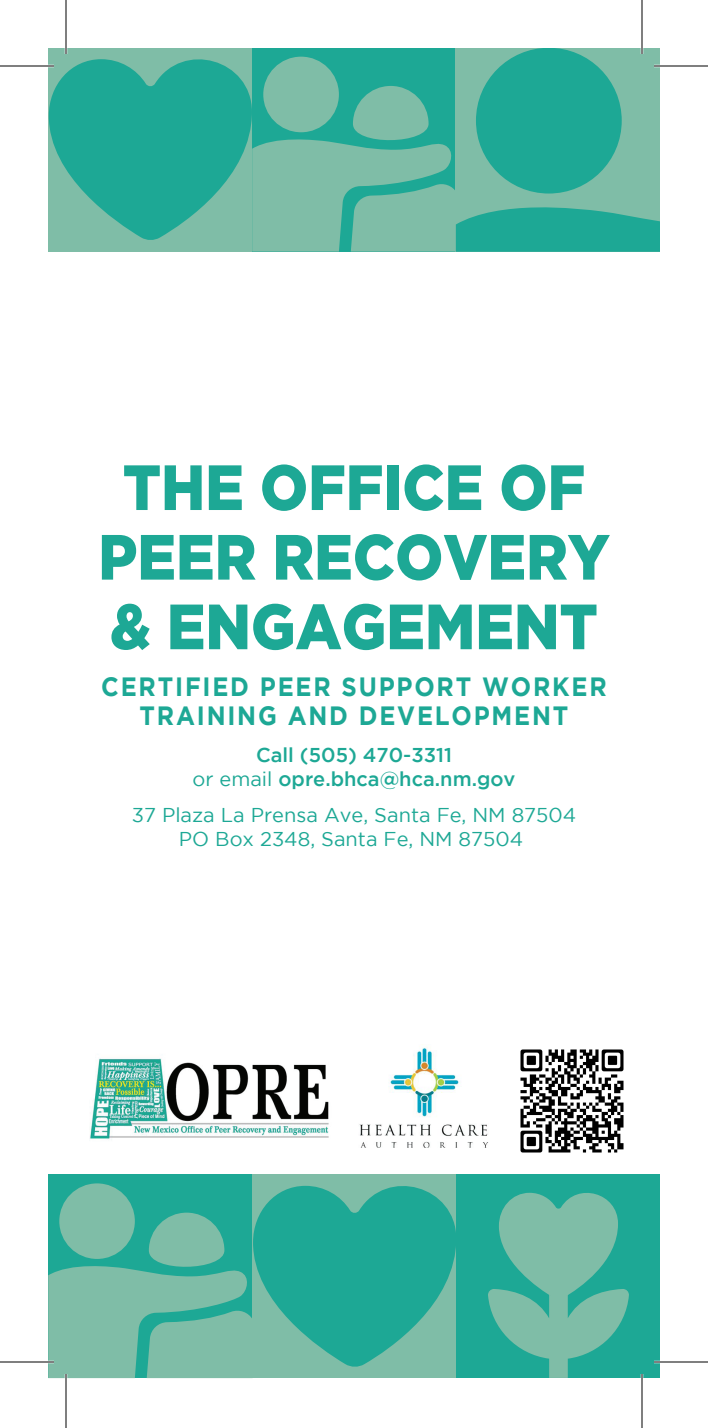
<style>
.page{position:relative;width:708px;height:1428px;background:#fff}
.page>*{position:absolute;margin:0;border:0;box-sizing:border-box;transform-origin:0 0}
.t1{font:900 63.8px/69.6px "Gotham";color:#1da895;text-align:center;scale:.91 1}
.t2{font:700 26.4px/28.8px "Gotham";letter-spacing:.075em;color:#1da895;text-align:center;scale:.91 1}
.t3{font:20px/24px "Gotham";color:#1da895;text-align:center}
.t4{font:500 20px/24px "Gotham";color:#1da895;text-align:center}
.s1{font-weight:400}
</style>
<div class="page">
<img style="left:90px;top:1058px;width:239px;height:82px">
<img style="left:520px;top:1049px;width:104px;height:104px">
<svg style="left:49px;top:48px;width:611px;height:204px"></svg>
<img style="left:359px;top:1047px;width:129px;height:101px">
<div style="left:253px;top:1174px;width:203px;height:204px;background:#7fbda7"></div>
<svg style="left:253px;top:1185px;width:203px;height:182px;fill:#1da895"></svg>
<div style="left:456px;top:1174px;width:204px;height:204px;background:#1da895"></div>
<svg style="left:488px;top:1192px;width:141px;height:186px"></svg>
<div style="left:48px;top:1174px;width:204px;height:204px;background:#1da895"></div>
<div style="left:59px;top:1183px;width:76px;height:76px;background:#7fbda7;border-radius:50%"></div>
<svg style="left:48px;top:1213px;width:205px;height:165px"></svg>
<hr style="left:0;top:65px;width:54px;height:2px;background:#fff">
<hr style="left:654px;top:65px;width:54px;height:2px;background:#fff">
<hr style="left:0;top:1361px;width:54px;height:2px;background:#fff">
<hr style="left:654px;top:1361px;width:54px;height:2px;background:#fff">
<hr style="left:65px;top:0;width:2px;height:54px;background:#fff">
<hr style="left:65px;top:1374px;width:2px;height:54px;background:#fff">
<hr style="left:641px;top:0;width:2px;height:54px;background:#fff">
<hr style="left:641px;top:1374px;width:2px;height:54px;background:#fff">
<hr style="left:0;top:66px;width:54px;height:1px;background:#000">
<hr style="left:654px;top:66px;width:54px;height:1px;background:#000">
<hr style="left:0;top:1362px;width:54px;height:1px;background:#000">
<hr style="left:654px;top:1362px;width:54px;height:1px;background:#000">
<hr style="left:66px;top:0;width:1px;height:54px;background:#000">
<hr style="left:66px;top:1374px;width:1px;height:54px;background:#000">
<hr style="left:642px;top:0;width:1px;height:54px;background:#000">
<hr style="left:642px;top:1374px;width:1px;height:54px;background:#000">
<h1 class="t1" style="left:98px;top:451px;width:564px">THE OFFICE OF<br>PEER RECOVERY &amp; ENGAGEMENT</h1>
<h2 class="t2" style="left:101px;top:671px;width:557px">CERTIFIED PEER SUPPORT WORKER<br>TRAINING AND DEVELOPMENT</h2>
<p class="t4" style="left:193px;top:742px;width:324px">Call (505) 470-3311<br><span class="s1">or email</span> opre.bhca@hca.nm.gov</p>
<p class="t3" style="left:132px;top:803px;width:446px">37 Plaza La Prensa Ave, Santa Fe, NM 87504<br>PO Box 2348, Santa Fe, NM 87504</p>
</div>
